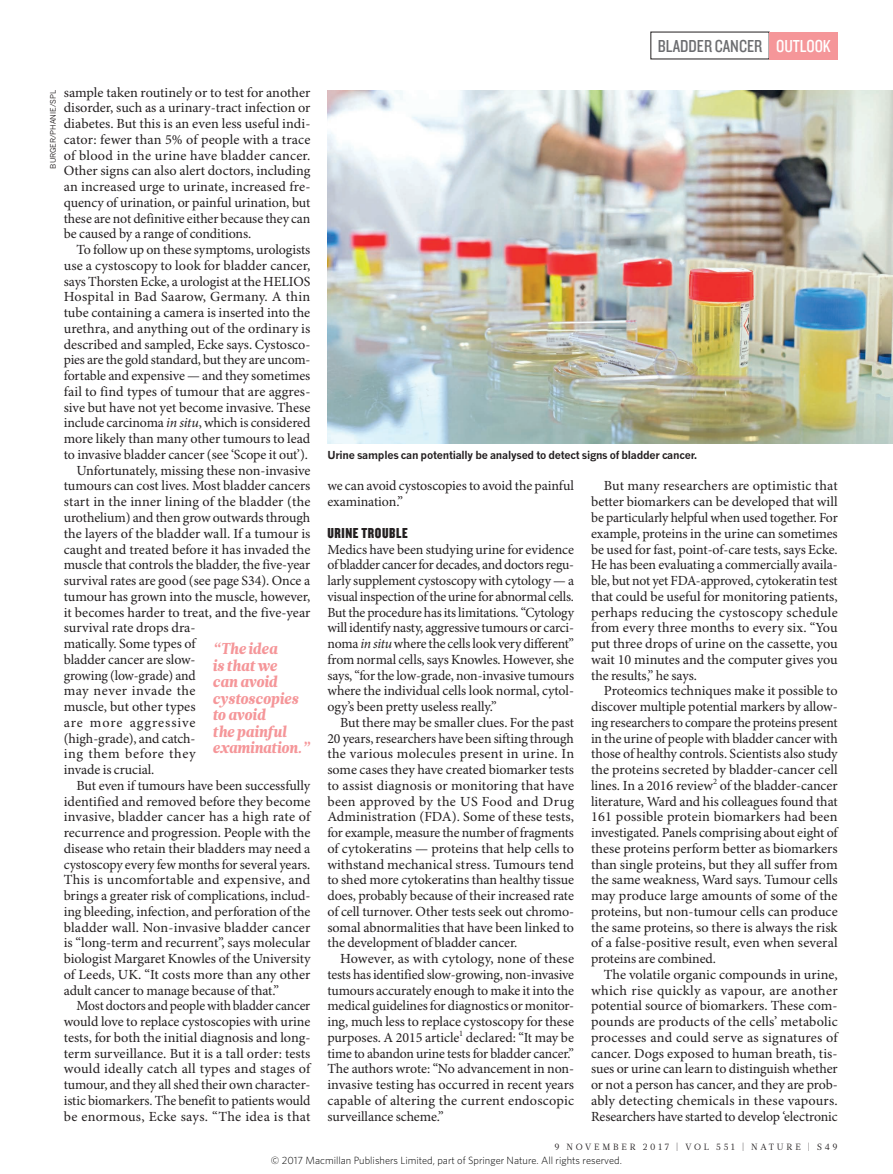
<style>
.page{position:relative;width:893px;height:1174px;background:#fff}
.page>*{position:absolute;margin:0;border:0;box-sizing:border-box;transform-origin:0 0}
.t1{font:18px "Knockout 29 Junior Ltweight";color:#6c6d70}
.PULL_QUOTE{font:italic 900 15.75px/16.5px "Glosa Math";letter-spacing:-.015em;color:#f59699;scale:.95 1}
.CROSSHEAD{font:15px "Knockout 69 Full Liteweight";letter-spacing:.04em;color:#231f20}
.BODY_INDENT{font:13.95px/15.8px "Minion Pro";letter-spacing:-.005em;color:#231f20;text-align:justify}
.BODY_1ST_PARA{font:13.95px/15.8px "Minion Pro";letter-spacing:-.005em;color:#231f20;text-align:justify}
.PIC_CAPTION{font:700 10.8px "News Gothic MTOT";letter-spacing:-.02em;color:#231f20}
.t2{font:300 10.5px "Whitney";color:#000}
.t3{font:9px "Glosa Math";letter-spacing:.3em;color:#231f20}
.PIC_CREDIT{font:7.5px "News Gothic MTOT";color:#231f20}
.s1{font-style:italic}
.s2{color:#fff}
</style>
<div class="page">
<img style="left:327px;top:90px;width:566px;height:353px">
<div style="left:769px;top:32px;width:69px;height:27px;background:#f59699"></div>
<p class="BODY_1ST_PARA" style="left:64px;top:85px;width:248px">sample taken routinely or to test for another disorder, such as a urinary-tract infection or diabetes. But this is an even less useful indi&shy;cator: fewer than 5% of people with a trace of blood in the urine have bladder cancer.<br>Other signs can also alert doctors, including an increased urge to urinate, increased fre&shy;quency of urination, or painful urination, but these are not definitive either because they can be caused by a range of conditions.</p>
<p class="BODY_INDENT" style="left:64px;top:242px;width:248px;text-indent:13px">To follow up on these symptoms, urologists use a cystoscopy to look for bladder cancer, says Thorsten Ecke, a urologist at the HELIOS Hospital in Bad Saarow, Germany. A thin tube containing a camera is inserted into the urethra, and anything out of the ordinary is described and sampled, Ecke says. Cystosco&shy;pies are the gold standard, but they are uncom&shy;fortable and expensive — and they sometimes fail to find types of tumour that are aggres&shy;sive but have not yet become invasive. These include carcinoma <span class="s1">in situ</span>, which is considered more likely than many other tumours to lead to invasive bladder cancer (see ‘Scope it out’).</p>
<p class="BODY_INDENT" style="left:64px;top:463px;width:248px;text-align:left;text-indent:13px">Unfortunately, missing these non-invasive tumours can cost lives. Most bladder cancers start in the inner lining of the bladder (the urothelium) and then grow outwards through the layers of the bladder wall. If a tumour is caught and treated before it has invaded the muscle that controls the bladder, the five-year survival rates are good (see page S34). Once a tumour has grown into the muscle, however, it becomes harder to treat, and the five-year survival rate drops dra-<br>matically. Some types of<br>bladder cancer are slow-<br>growing (low-grade) and<br>may never invade the<br>muscle, but other types<br>are more aggressive<br>(high-grade), and catch-<br>ing them before they<br>invade is crucial.</p>
<p class="BODY_INDENT" style="left:64px;top:778px;width:248px;text-indent:13px">But even if tumours have been successfully identified and removed before they become invasive, bladder cancer has a high rate of recurrence and progression. People with the disease who retain their bladders may need a cystoscopy every few months for several years.<br>This is uncomfortable and expensive, and brings a greater risk of complications, includ&shy;ing bleeding, infection, and perforation of the bladder wall. Non-invasive bladder cancer is “long-term and recurrent”, says molecular biologist Margaret Knowles of the University of Leeds, UK. “It costs more than any other adult cancer to manage because of that.”</p>
<p class="BODY_INDENT" style="left:64px;top:998px;width:248px;text-indent:13px">Most doctors and people with bladder cancer would love to replace cystoscopies with urine tests, for both the initial diagnosis and long&shy;term surveillance. But it is a tall order: tests would ideally catch all types and stages of tumour, and they all shed their own character&shy;istic biomarkers. The benefit to patients would be enormous, Ecke says. “The idea is that</p>
<p class="PIC_CREDIT" style="left:49px;top:169px;width:80px;rotate:-90deg">BURGER/PHANIE/SPL</p>
<p class="PULL_QUOTE" style="left:213px;top:640px;width:104px">“The idea<br>is that we<br>can avoid cystoscopies to avoid<br>the painful examination.”</p>
<p class="t1" style="left:658px;top:34px;width:175px">BLADDER CANCER <span class="s2">OUTLOOK</span></p>
<p class="PIC_CAPTION" style="left:327px;top:448px;width:371px">Urine samples can potentially be analysed to detect signs of bladder cancer.</p>
<p class="BODY_INDENT" style="left:327px;top:479px;width:248px">we can avoid cystoscopies to avoid the painful examination.”</p>
<p class="CROSSHEAD" style="left:327px;top:523px;width:82px">URINE TROUBLE</p>
<p class="BODY_1ST_PARA" style="left:327px;top:542px;width:248px">Medics have been studying urine for evidence of bladder cancer for decades, and doctors regu&shy;larly supplement cystoscopy with cytology — a visual inspection of the urine for abnormal cells.<br>But the procedure has its limitations. “Cytology will identify nasty, aggressive tumours or carci&shy;noma <span class="s1">in situ</span> where the cells look very different” from normal cells, says Knowles. However, she says, “for the low-grade, non-invasive tumours where the individual cells look normal, cytol&shy;ogy’s been pretty useless really.”</p>
<p class="BODY_INDENT" style="left:327px;top:715px;width:248px;text-indent:13px">But there may be smaller clues. For the past 20 years, researchers have been sifting through the various molecules present in urine. In some cases they have created biomarker tests to assist diagnosis or monitoring that have been approved by the US Food and Drug Administration (FDA). Some of these tests, for example, measure the number of fragments of cytokeratins — proteins that help cells to withstand mechanical stress. Tumours tend to shed more cytokeratins than healthy tissue does, probably because of their increased rate of cell turnover. Other tests seek out chromo&shy;somal abnormalities that have been linked to the development of bladder cancer.</p>
<p class="BODY_INDENT" style="left:327px;top:951px;width:248px;text-indent:13px">However, as with cytology, none of these tests has identified slow-growing, non-invasive tumours accurately enough to make it into the medical guidelines for diagnostics or monitor&shy;ing, much less to replace cystoscopy for these purposes. A 2015 article<sup>1</sup> declared: “It may be time to abandon urine tests for bladder cancer.” The authors wrote: “No advancement in non&shy;invasive testing has occurred in recent years capable of altering the current endoscopic surveillance scheme.”</p>
<p class="BODY_INDENT" style="left:591px;top:479px;width:248px;text-indent:13px">But many researchers are optimistic that better biomarkers can be developed that will be particularly helpful when used together. For example, proteins in the urine can sometimes be used for fast, point-of-care tests, says Ecke.<br>He has been evaluating a commercially availa&shy;ble, but not yet FDA-approved, cytokeratin test that could be useful for monitoring patients, perhaps reducing the cystoscopy schedule from every three months to every six. “You put three drops of urine on the cassette, you wait 10 minutes and the computer gives you the results,” he says.</p>
<p class="BODY_INDENT" style="left:591px;top:683px;width:248px;text-indent:13px">Proteomics techniques make it possible to discover multiple potential markers by allow&shy;ing researchers to compare the proteins present in the urine of people with bladder cancer with those of healthy controls. Scientists also study the proteins secreted by bladder-cancer cell lines. In a 2016 review<sup>2</sup> of the bladder-cancer literature, Ward and his colleagues found that 161 possible protein biomarkers had been investigated. Panels comprising about eight of these proteins perform better as biomarkers than single proteins, but they all suffer from the same weakness, Ward says. Tumour cells may produce large amounts of some of the proteins, but non-tumour cells can produce the same proteins, so there is always the risk of a false-positive result, even when several proteins are combined.</p>
<p class="BODY_INDENT" style="left:591px;top:967px;width:248px;text-indent:13px">The volatile organic compounds in urine, which rise quickly as vapour, are another potential source of biomarkers. These com&shy;pounds are products of the cells’ metabolic processes and could serve as signatures of cancer. Dogs exposed to human breath, tis&shy;sues or urine can learn to distinguish whether or not a person has cancer, and they are prob&shy;ably detecting chemicals in these vapours.<br>Researchers have started to develop ‘electronic</p>
<p class="t3" style="left:554px;top:1141px;width:285px">9 NOVEMBER 2017 | VOL 551 | NATURE | S49</p>
<p class="t2" style="left:271px;top:1153px;width:352px">© 2017 Macmillan Publishers Limited, part of Springer Nature. All rights reserved.</p>
</div>
